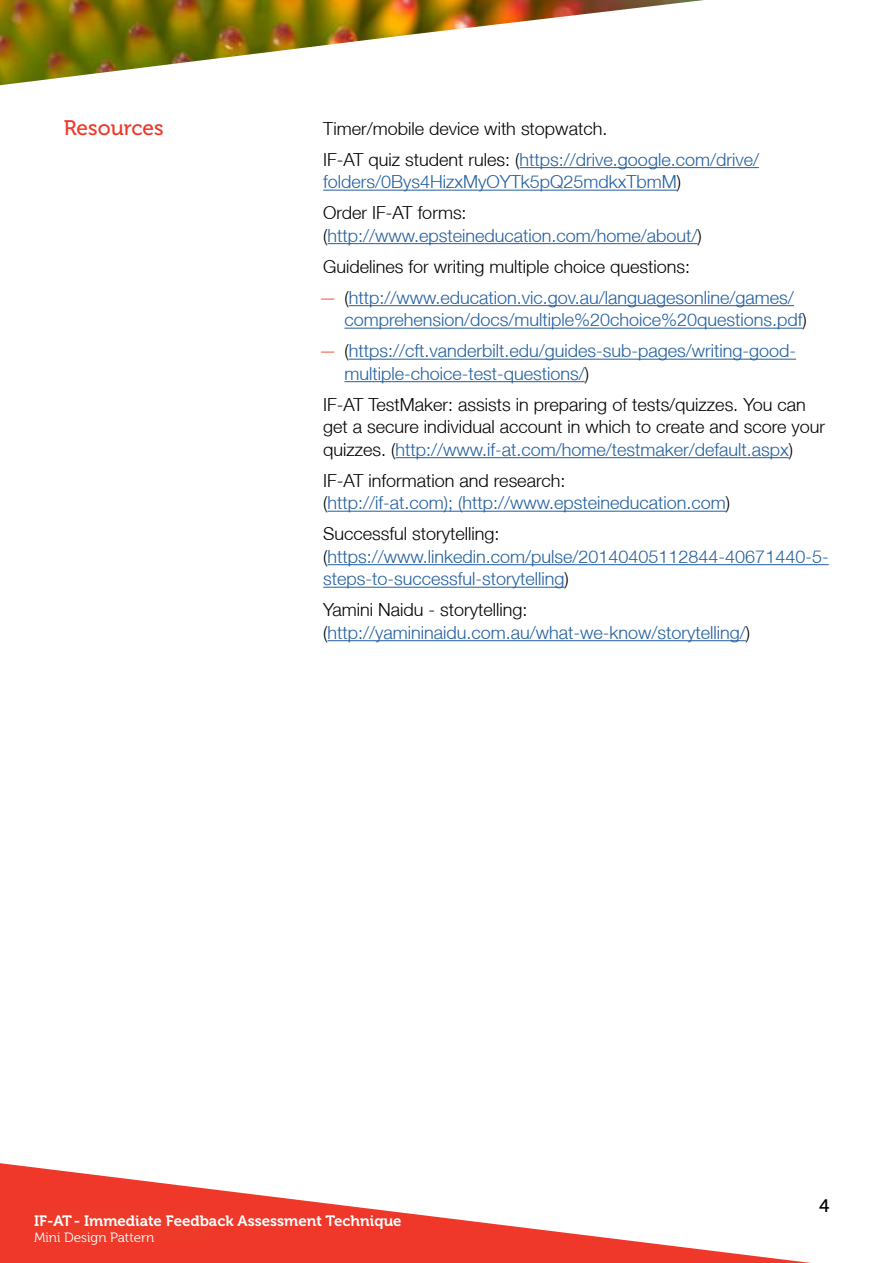
<style>
.page{position:relative;width:893px;height:1263px;background:#fff}
.page>*{position:absolute;margin:0;border:0;box-sizing:border-box;transform-origin:0 0}
.t1{font:21px "Museo 500";color:#ef3829}
.t2{font:300 18px/22.5px "Helvetica Neue LT";color:#215e9e}
.t3{font:300 18px/31px "Helvetica Neue LT";color:#000}
.t4{font:18px "Museo 500";color:#000}
.t5{font:15px "Museo 700";color:#fff}
.t6{font:13.5px "Museo 300";color:#fff}
.s1{color:#215e9e}
.s2{color:#000}
.s3{color:#ef3829}
</style>
<div class="page">
<svg style="left:0;top:1163px;width:811px;height:100px"></svg>
<img style="left:0;top:0;width:704px;height:86px">
<hr style="left:520px;top:167px;width:239px;height:1px;background:#215e9e">
<hr style="left:323px;top:190px;width:354px;height:1px;background:#215e9e">
<hr style="left:327px;top:243px;width:371px;height:1px;background:#215e9e">
<hr style="left:349px;top:305px;width:445px;height:1px;background:#215e9e">
<hr style="left:344px;top:328px;width:458px;height:1px;background:#215e9e">
<hr style="left:349px;top:359px;width:447px;height:1px;background:#215e9e">
<hr style="left:344px;top:381px;width:241px;height:1px;background:#215e9e">
<hr style="left:395px;top:457px;width:394px;height:1px;background:#215e9e">
<hr style="left:327px;top:511px;width:399px;height:1px;background:#215e9e">
<hr style="left:327px;top:564px;width:502px;height:1px;background:#215e9e">
<hr style="left:323px;top:587px;width:241px;height:1px;background:#215e9e">
<hr style="left:327px;top:640px;width:419px;height:1px;background:#215e9e">
<div style="left:34px;top:1210px;width:176px;height:32px;background:#ee3a29"></div>
<p class="t1" style="left:64px;top:116px;width:101px">Resources</p>
<p class="t3" style="left:323px;top:113px;width:437px">Timer/mobile device with stopwatch.<br>IF-AT quiz student rules: (<span class="s1">https://drive.google.com/drive/</span></p>
<p class="t2" style="left:323px;top:166px;width:360px;line-height:31px">folders/0Bys4HizxMyOYTk5pQ25mdkxTbmM<span class="s2">)<br>Order IF-AT forms:</span></p>
<p class="t3" style="left:323px;top:219px;width:380px">(<span class="s1">http://www.epsteineducation.com/home/about/</span>)<br>Guidelines for writing multiple choice questions:</p>
<p class="t2" style="left:344px;top:286px;width:464px;text-indent:-26px"><span class="s3">—</span> <span class="s2">(</span>http://www.education.vic.gov.au/languagesonline/games/ comprehension/docs/multiple%20choice%20questions.pdf<span class="s2">)</span></p>
<p class="t2" style="left:344px;top:339px;width:453px;text-indent:-26px"><span class="s3">—</span> <span class="s2">(</span>https://cft.vanderbilt.edu/guides-sub-pages/writing-good&shy;multiple-choice-test-questions/<span class="s2">)</span></p>
<p class="t3" style="left:323px;top:393px;width:503px;line-height:22.5px">IF-AT TestMaker: assists in preparing of tests/quizzes. You can get a secure individual account in which to create and score your quizzes. (<span class="s1">http://www.if-at.com/home/testmaker/default.aspx</span>)</p>
<p class="t2" style="left:323px;top:469px;width:409px"><span class="s2">IF-AT information and research:<br>(</span>http://if-at.com); (http://www.epsteineducation.com<span class="s2">)</span></p>
<p class="t2" style="left:323px;top:522px;width:507px"><span class="s2">Successful storytelling: (</span>https://www.linkedin.com/pulse/20140405112844-40671440-5- steps-to-successful-storytelling<span class="s2">)</span></p>
<p class="t2" style="left:323px;top:598px;width:429px"><span class="s2">Yamini Naidu - storytelling: (</span>http://yamininaidu.com.au/what-we-know/storytelling/<span class="s2">)</span></p>
<p class="t5" style="left:34px;top:1207px;width:167px">Drag and Drop Quizzes</p>
<p class="t6" style="left:34px;top:1225px;width:122px">Mini Design Pattern</p>
<p class="t5" style="left:34px;top:1212px;width:369px">IF-AT - Immediate Feedback Assessment Technique</p>
<p class="t6" style="left:34px;top:1230px;width:122px">Mini Design Pattern</p>
<p class="t4" style="left:819px;top:1195px;width:12px">4</p>
</div>
